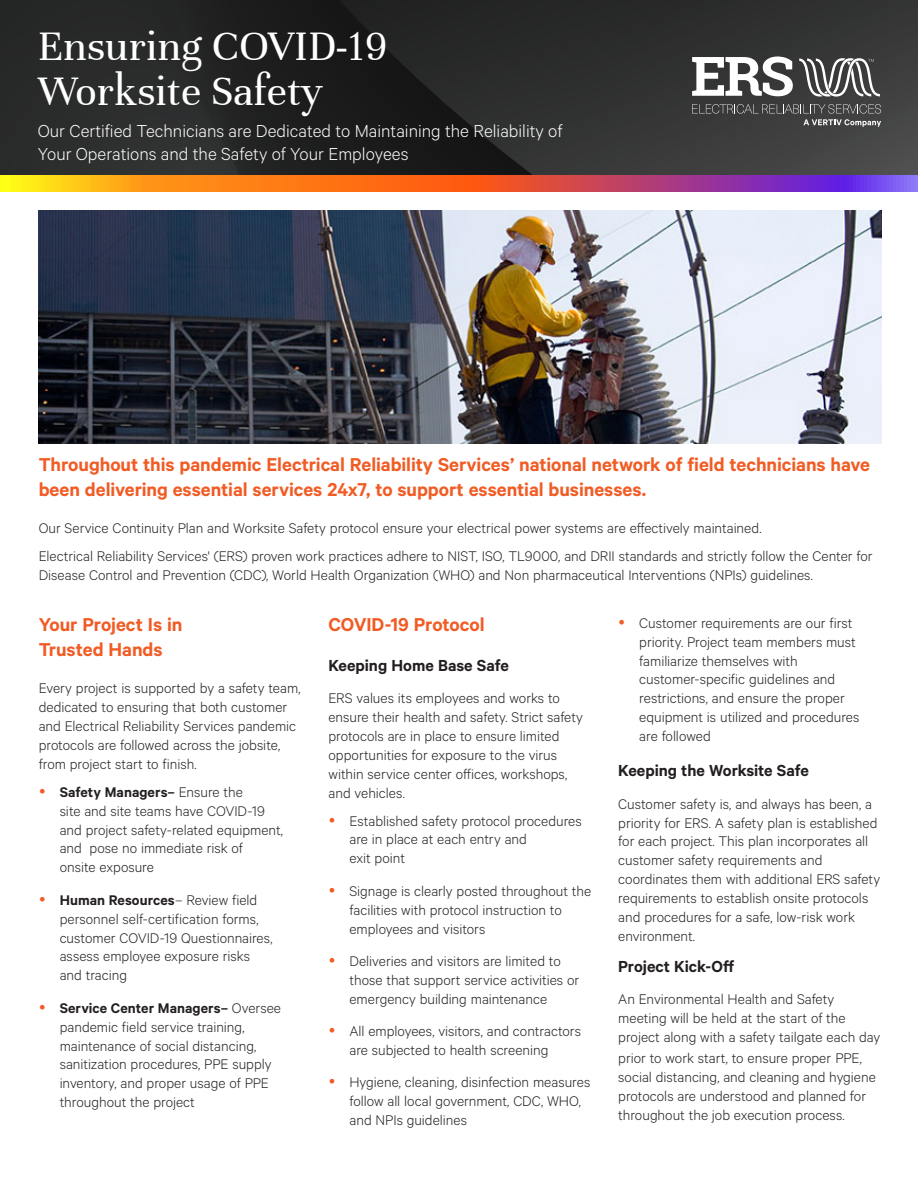
<style>
.page{position:relative;width:918px;height:1188px;background:#fff}
.page>*{position:absolute;margin:0;border:0;box-sizing:border-box;transform-origin:0 0}
.Vertiv_Header_Title{font:45px/45px "Unna";color:#fff}
.Vertiv_Orange_Main_H{font:600 21px/25.2px "Calibre";letter-spacing:-.005em;color:#f15b24}
.Vertiv_Header_Subtit{font:300 19.5px/23.4px "Calibre";color:#fff}
.Vertiv_Heading{font:600 18px "Calibre";letter-spacing:-.005em;color:#231f20}
.Vertiv_Body_Text{font:300 15.75px/18.9px "Calibre";color:#231f20}
.s1{font-weight:600}
</style>
<div class="page">
<img style="left:0;top:0;width:918px;height:176px">
<svg style="left:692px;top:56px;width:101px;height:40px"></svg>
<svg style="left:692px;top:104px;width:189px;height:23px;background:#515151"></svg>
<svg style="left:799px;top:58px;width:81px;height:39px"></svg>
<img style="left:39px;top:211px;width:842px;height:233px">
<svg style="left:0;top:176px;width:918px;height:16px;background:#d3684f"></svg>
<p class="Vertiv_Header_Title" style="left:38px;top:24px;width:350px">Ensuring COVID-19<br>Worksite Safety</p>
<p class="Vertiv_Header_Subtit" style="left:38px;top:118px;width:526px">Our Certified Technicians are Dedicated to Maintaining the Reliability of<br>Your Operations and the Safety of Your Employees</p>
<p class="Vertiv_Orange_Main_H" style="left:39px;top:451px;width:833px">Throughout this pandemic Electrical Reliability Services’ national network of field technicians have been delivering essential services 24x7, to support essential businesses.</p>
<p class="Vertiv_Body_Text" style="left:39px;top:518px;width:724px">Our Service Continuity Plan and Worksite Safety protocol ensure your electrical power systems are effectively maintained.</p>
<p class="Vertiv_Body_Text" style="left:39px;top:546px;width:835px">Electrical Reliability Services' (ERS) proven work practices adhere to NIST, ISO, TL9000, and DRII standards and strictly follow the Center for<br>Disease Control and Prevention (CDC), World Health Organization (WHO) and Non pharmaceutical Interventions (NPIs) guidelines.</p>
<p class="Vertiv_Orange_Main_H" style="left:39px;top:611px;width:145px">Your Project Is in<br>Trusted Hands</p>
<p class="Vertiv_Body_Text" style="left:39px;top:678px;width:263px">Every project is supported by a safety team, dedicated to ensuring that both customer and Electrical Reliability Services pandemic protocols are followed across the jobsite, from project start to finish.</p>
<p class="Vertiv_Body_Text" style="left:60px;top:782px;width:225px"><span class="s1">Safety Managers–</span> Ensure the<br>site and site teams have COVID-19 and project safety-related equipment, and pose no immediate risk of<br>onsite exposure</p>
<p class="Vertiv_Body_Text" style="left:60px;top:890px;width:214px"><span class="s1">Human Resources</span>– Review field personnel self-certification forms, customer COVID-19 Questionnaires, assess employee exposure risks and tracing</p>
<p class="Vertiv_Body_Text" style="left:60px;top:998px;width:223px"><span class="s1">Service Center Managers–</span> Oversee pandemic field service training, maintenance of social distancing, sanitization procedures, PPE supply inventory, and proper usage of PPE throughout the project</p>
<p class="Vertiv_Body_Text" style="left:639px;top:613px;width:222px">Customer requirements are our first priority. Project team members must familiarize themselves with customer-specific guidelines and restrictions, and ensure the proper equipment is utilized and procedures are followed</p>
<p class="Vertiv_Heading" style="left:618px;top:760px;width:192px">Keeping the Worksite Safe</p>
<p class="Vertiv_Body_Text" style="left:618px;top:794px;width:263px">Customer safety is, and always has been, a priority for ERS. A safety plan is established for each project. This plan incorporates all customer safety requirements and coordinates them with additional ERS safety requirements to establish onsite protocols and procedures for a safe, low-risk work environment.</p>
<p class="Vertiv_Heading" style="left:618px;top:955px;width:117px">Project Kick-Off</p>
<p class="Vertiv_Body_Text" style="left:618px;top:989px;width:264px">An Environmental Health and Safety meeting will be held at the start of the project along with a safety tailgate each day</p>
<p class="Vertiv_Body_Text" style="left:618px;top:1048px;width:259px">prior to work start, to ensure proper PPE, social distancing, and cleaning and hygiene protocols are understood and planned for throughout the job execution process.</p>
<p class="Vertiv_Orange_Main_H" style="left:328px;top:611px;width:158px">COVID-19 Protocol</p>
<p class="Vertiv_Heading" style="left:328px;top:654px;width:182px">Keeping Home Base Safe</p>
<p class="Vertiv_Body_Text" style="left:328px;top:688px;width:256px">ERS values its employees and works to ensure their health and safety. Strict safety protocols are in place to ensure limited opportunities for exposure to the virus within service center offices, workshops, and vehicles.</p>
<p class="Vertiv_Body_Text" style="left:350px;top:811px;width:234px">Established safety protocol procedures are in place at each entry and<br>exit point</p>
<p class="Vertiv_Body_Text" style="left:350px;top:881px;width:243px">Signage is clearly posted throughout the facilities with protocol instruction to employees and visitors</p>
<p class="Vertiv_Body_Text" style="left:350px;top:951px;width:231px">Deliveries and visitors are limited to those that support service activities or emergency building maintenance</p>
<p class="Vertiv_Body_Text" style="left:350px;top:1021px;width:233px">All employees, visitors, and contractors are subjected to health screening</p>
<p class="Vertiv_Body_Text" style="left:350px;top:1072px;width:242px">Hygiene, cleaning, disinfection measures follow all local government, CDC, WHO, and NPIs guidelines</p>
</div>
